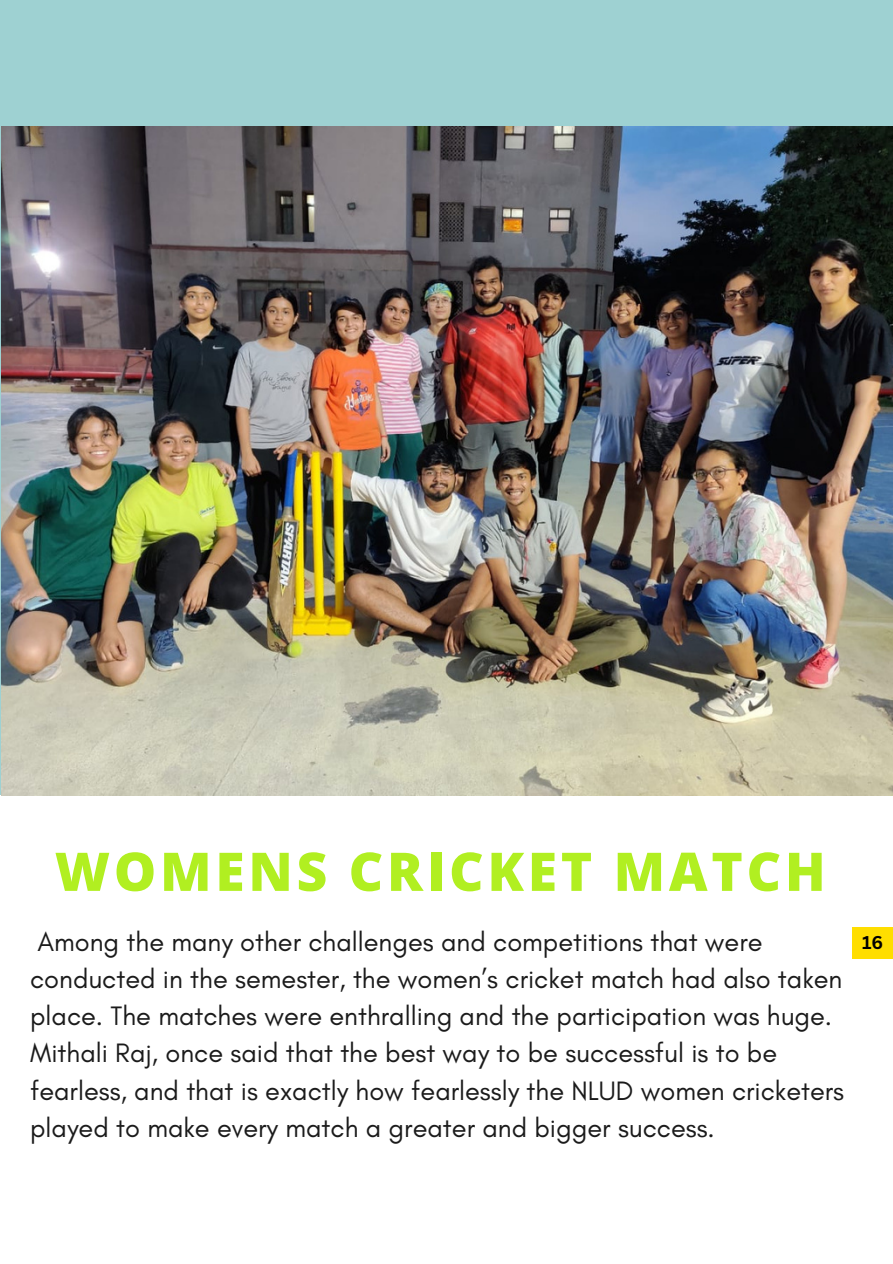
<style>
.page{position:relative;width:893px;height:1264px;background:#fff}
.page>*{position:absolute;margin:0;border:0;box-sizing:border-box;transform-origin:0 0}
.t1{font:800 53.25px "Open Sans";letter-spacing:.07em;color:#b1ef21}
.t2{font:27.15px/37px "Glacial Indifference";color:#1b1b1b}
.t3{font:700 18px "Canva Sans";color:#000}
</style>
<div class="page">
<div style="left:0;top:0;width:892px;height:1262px;background:#9ed1d2"></div>
<div style="left:0;top:795px;width:892px;height:467px;background:#fff"></div>
<div style="left:852px;top:926px;width:40px;height:32px;background:#ffde00"></div>
<img style="left:2px;top:126px;width:890px;height:669px">
<h1 class="t1" style="left:55px;top:834px;width:772px">WOMENS CRICKET MATCH</h1>
<p class="t2" style="left:30px;top:923px;width:815px">Among the many other challenges and competitions that were conducted in the semester, the women’s cricket match had also taken place. The matches were enthralling and the participation was huge.<br>Mithali Raj, once said that the best way to be successful is to be fearless, and that is exactly how fearlessly the NLUD women cricketers played to make every match a greater and bigger success.</p>
<p class="t3" style="left:861px;top:930px;width:23px">16</p>
</div>
